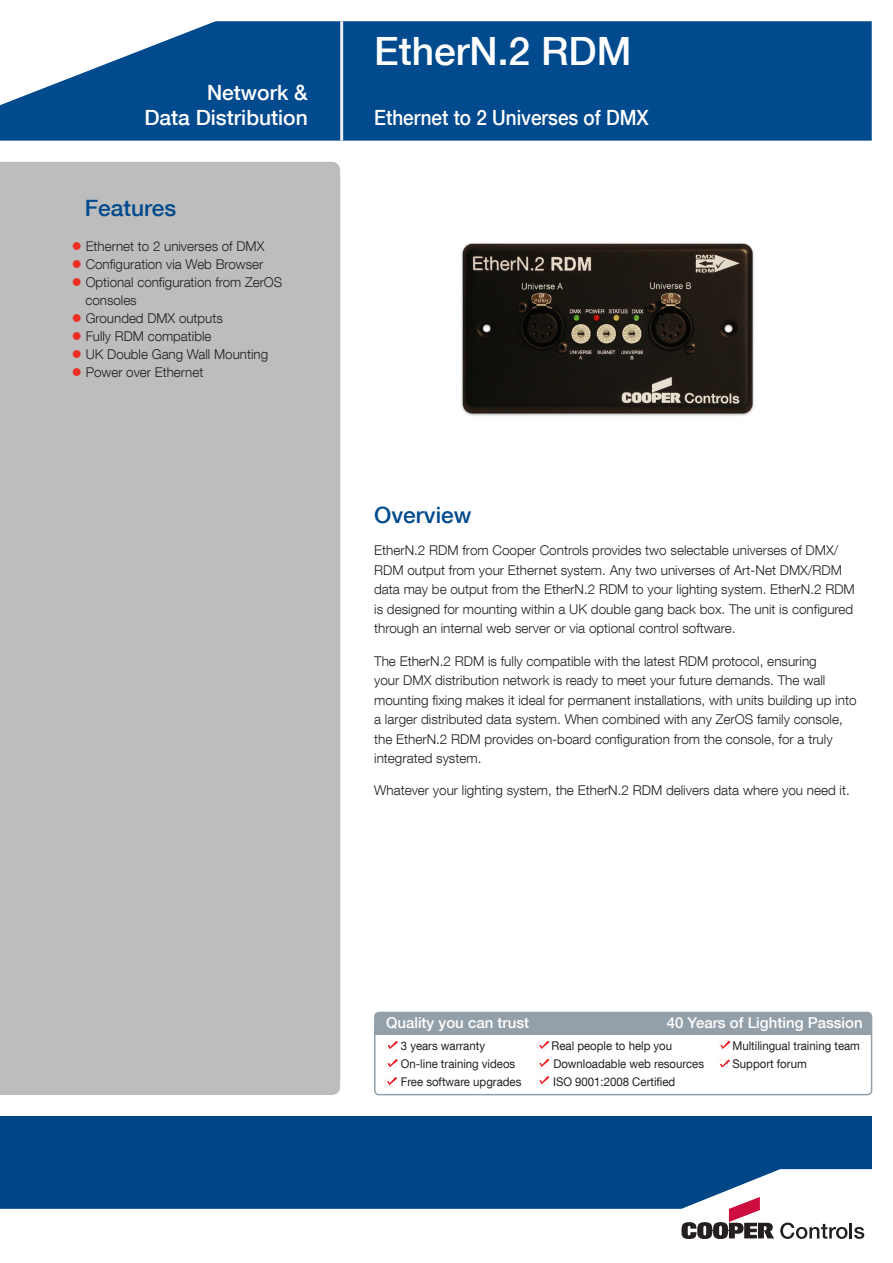
<style>
.page{position:relative;width:893px;height:1263px;background:#fff}
.page>*{position:absolute;margin:0;border:0;box-sizing:border-box;transform-origin:0 0}
.t1{font:500 39px "Helvetica Neue LT Com";color:#fff}
.t2{font:500 22.5px "Helvetica Neue LT Com";color:#004a8d}
.t3{font:500 21px "Helvetica Neue LT Com";color:#fff;scale:.9 1}
.t4{font:500 21px/25.2px "Helvetica Neue LT Com";color:#fff;text-align:right}
.t5{font:500 15px "Helvetica Neue LT Com";color:#fff}
.t6{font:300 13.5px/19.5px "Helvetica Neue LT Com";color:#231f20}
.t7{font:12px "Helvetica Neue LT Com";color:#231f20;scale:.95 1}
.s1{color:#ee2e22}
</style>
<div class="page">
<div style="left:0;top:1116px;width:872px;height:94px;background:#004687"></div>
<div style="left:0;top:21px;width:872px;height:120px;background:#004a8d"></div>
<hr style="left:340px;top:21px;width:3px;height:120px;background:#ececec">
<svg style="left:0;top:21px;width:252px;height:84px"></svg>
<div style="left:0;top:162px;width:340px;height:933px;background:#bcbdbc"></div>
<svg style="left:0;top:1169px;width:872px;height:68px"></svg>
<svg style="left:681px;top:1197px;width:93px;height:42px"></svg>
<svg style="left:780px;top:1222px;width:84px;height:17px"></svg>
<div style="left:374px;top:1012px;width:498px;height:16px;background:#94a0a9;border-radius:4px"></div>
<div style="left:374px;top:1011px;width:499px;height:18px;border:2px solid #fff;border-radius:4px"></div>
<div style="left:375px;top:1024px;width:497px;height:10px;background:#94a0a9"></div>
<div style="left:374px;top:1012px;width:498px;height:83px;border:2px solid #94a0a9;border-radius:4px"></div>
<svg style="left:386px;top:1041px;width:10px;height:10px"></svg>
<svg style="left:386px;top:1059px;width:10px;height:10px"></svg>
<svg style="left:537px;top:1041px;width:10px;height:10px"></svg>
<svg style="left:718px;top:1041px;width:10px;height:10px"></svg>
<svg style="left:718px;top:1059px;width:10px;height:9px"></svg>
<svg style="left:537px;top:1076px;width:10px;height:10px"></svg>
<svg style="left:385px;top:1077px;width:10px;height:10px"></svg>
<svg style="left:537px;top:1059px;width:10px;height:10px"></svg>
<img style="left:461px;top:243px;width:293px;height:173px">
<p class="t4" style="left:144px;top:80px;width:165px">Network &amp;<br>Data Distribution</p>
<p class="t2" style="left:85px;top:195px;width:93px">Features</p>
<p class="t6" style="left:72px;top:236px;width:194px"><span class="s1">●</span> Ethernet to 2 universes of DMX</p>
<p class="t6" style="left:72px;top:254px;width:193px"><span class="s1">●</span> Configuration via Web Browser</p>
<p class="t6" style="left:86px;top:273px;width:198px;line-height:18px;text-indent:-14px"><span class="s1">●</span> Optional configuration from ZerOS consoles</p>
<p class="t6" style="left:72px;top:308px;width:152px"><span class="s1">●</span> Grounded DMX outputs</p>
<p class="t6" style="left:72px;top:326px;width:141px"><span class="s1">●</span> Fully RDM compatible</p>
<p class="t6" style="left:72px;top:344px;width:198px"><span class="s1">●</span> UK Double Gang Wall Mounting</p>
<p class="t6" style="left:72px;top:362px;width:133px"><span class="s1">●</span> Power over Ethernet</p>
<p class="t1" style="left:374px;top:28px;width:259px">EtherN.2 RDM</p>
<p class="t3" style="left:374px;top:105px;width:306px">Ethernet to 2 Universes of DMX</p>
<p class="t2" style="left:374px;top:502px;width:99px">Overview</p>
<p class="t6" style="left:374px;top:541px;width:482px">EtherN.2 RDM from Cooper Controls provides two selectable universes of DMX/ RDM output from your Ethernet system. Any two universes of Art-Net DMX/RDM data may be output from the EtherN.2 RDM to your lighting system. EtherN.2 RDM is designed for mounting within a UK double gang back box. The unit is configured through an internal web server or via optional control software.</p>
<p class="t6" style="left:374px;top:651px;width:484px">The EtherN.2 RDM is fully compatible with the latest RDM protocol, ensuring<br>your DMX distribution network is ready to meet your future demands. The wall mounting fixing makes it ideal for permanent installations, with units building up into a larger distributed data system. When combined with any ZerOS family console, the EtherN.2 RDM provides on-board configuration from the console, for a truly integrated system.</p>
<p class="t6" style="left:374px;top:781px;width:477px">Whatever your lighting system, the EtherN.2 RDM delivers data where you need it.</p>
<p class="t5" style="left:386px;top:1014px;width:145px">Quality you can trust</p>
<p class="t5" style="left:667px;top:1014px;width:197px">40 Years of Lighting Passion</p>
<p class="t7" style="left:401px;top:1038px;width:90px">3 years warranty</p>
<p class="t7" style="left:552px;top:1038px;width:128px">Real people to help you</p>
<p class="t7" style="left:732px;top:1038px;width:136px">Multilingual training team</p>
<p class="t7" style="left:401px;top:1056px;width:122px">On-line training videos</p>
<p class="t7" style="left:553px;top:1056px;width:160px">Downloadable web resources</p>
<p class="t7" style="left:733px;top:1056px;width:80px">Support forum</p>
<p class="t7" style="left:401px;top:1074px;width:128px">Free software upgrades</p>
<p class="t7" style="left:553px;top:1074px;width:130px">ISO 9001:2008 Certified</p>
</div>
